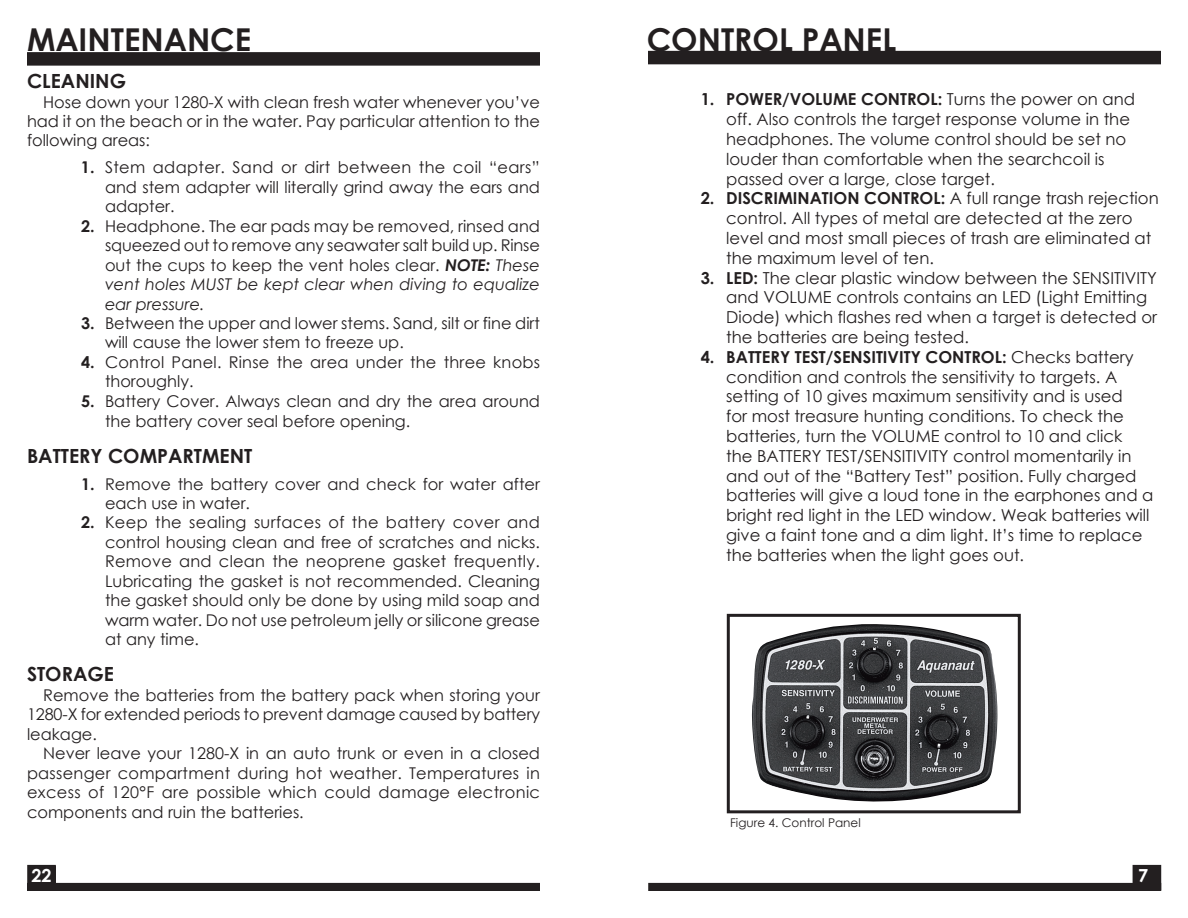
<style>
.page{position:relative;width:1188px;height:918px;background:#fff}
.page>*{position:absolute;margin:0;border:0;box-sizing:border-box;transform-origin:0 0}
.t1{font:700 31.5px "Century Gothic";color:#231f20}
.t2{font:700 19.5px "Century Gothic";color:#231f20}
.t3{font:700 18px "Century Gothic";color:#fff}
.t4{font:16.5px/19.8px "Century Gothic";color:#231f20}
.t5{font:16.2px/19.5px "Century Gothic";color:#231f20;text-align:justify}
.t6{font:12px "Century Gothic";color:#231f20}
.s1{font-weight:700}
.s2{font-weight:700;font-style:italic}
.s3{font-style:italic}
</style>
<div class="page">
<div style="left:28px;top:866px;width:27px;height:24px;background:#231f20"></div>
<div style="left:27px;top:865px;width:29px;height:25px;border:2px solid #231f20"></div>
<div style="left:28px;top:884px;width:511px;height:6px;background:#231f20"></div>
<div style="left:27px;top:883px;width:513px;height:8px;border:2px solid #231f20"></div>
<div style="left:1133px;top:866px;width:27px;height:24px;background:#231f20"></div>
<div style="left:1133px;top:865px;width:28px;height:25px;border:2px solid #231f20"></div>
<div style="left:649px;top:884px;width:511px;height:6px;background:#231f20"></div>
<div style="left:648px;top:883px;width:513px;height:8px;border:2px solid #231f20"></div>
<div style="left:649px;top:52px;width:511px;height:12px;background:#231f20"></div>
<div style="left:648px;top:51px;width:513px;height:13px;border:2px solid #231f20"></div>
<div style="left:727px;top:614px;width:294px;height:199px;border:3px solid #231f20"></div>
<div style="left:28px;top:53px;width:511px;height:12px;background:#231f20"></div>
<div style="left:27px;top:52px;width:513px;height:14px;border:2px solid #231f20"></div>
<img style="left:751px;top:624px;width:247px;height:178px">
<h1 class="t1" style="left:27px;top:19px;width:226px">MAINTENANCE</h1>
<p class="t2" style="left:27px;top:69px;width:101px">CLEANING</p>
<p class="t5" style="left:27px;top:92px;width:515px;text-indent:16px">Hose down your 1280-X with clean fresh water whenever you’ve had it on the beach or in the water. Pay particular attention to the following areas:</p>
<p class="t5" style="left:105px;top:158px;width:437px;text-indent:-24px"><span class="s1">1.</span> Stem adapter. Sand or dirt between the coil “ears” and stem adapter will literally grind away the ears and adapter.</p>
<p class="t5" style="left:105px;top:216px;width:437px;text-indent:-24px"><span class="s1">2.</span> Headphone. The ear pads may be removed, rinsed and squeezed out to remove any seawater salt build up. Rinse out the cups to keep the vent holes clear. <span class="s2">NOTE:</span> <span class="s3">These vent holes MUST be kept clear when diving to equalize ear pressure.</span></p>
<p class="t5" style="left:105px;top:313px;width:436px;text-indent:-24px"><span class="s1">3.</span> Between the upper and lower stems. Sand, silt or fine dirt will cause the lower stem to freeze up.</p>
<p class="t5" style="left:105px;top:352px;width:437px;text-indent:-24px"><span class="s1">4.</span> Control Panel. Rinse the area under the three knobs thoroughly.</p>
<p class="t5" style="left:105px;top:391px;width:437px;text-indent:-24px"><span class="s1">5.</span> Battery Cover. Always clean and dry the area around the battery cover seal before opening.</p>
<p class="t2" style="left:27px;top:443px;width:227px">BATTERY COMPARTMENT</p>
<p class="t5" style="left:105px;top:474px;width:437px;text-indent:-24px"><span class="s1">1.</span> Remove the battery cover and check for water after each use in water.</p>
<p class="t5" style="left:105px;top:513px;width:437px;text-indent:-24px"><span class="s1">2.</span> Keep the sealing surfaces of the battery cover and control housing clean and free of scratches and nicks.<br>Remove and clean the neoprene gasket frequently.<br>Lubricating the gasket is not recommended. Cleaning the gasket should only be done by using mild soap and warm water. Do not use petroleum jelly or silicone grease at any time.</p>
<p class="t2" style="left:27px;top:662px;width:88px">STORAGE</p>
<p class="t5" style="left:27px;top:685px;width:515px;text-indent:16px">Remove the batteries from the battery pack when storing your 1280-X for extended periods to prevent damage caused by battery leakage.</p>
<p class="t5" style="left:27px;top:743px;width:515px;text-indent:16px">Never leave your 1280-X in an auto trunk or even in a closed passenger compartment during hot weather. Temperatures in excess of 120°F are possible which could damage electronic components and ruin the batteries.</p>
<h1 class="t1" style="left:647px;top:19px;width:251px">CONTROL PANEL</h1>
<p class="t4" style="left:726px;top:89px;width:410px;text-indent:-26px"><span class="s1">1. POWER/VOLUME CONTROL:</span> Turns the power on and off. Also controls the target response volume in the headphones. The volume control should be set no louder than comfortable when the searchcoil is passed over a large, close target.</p>
<p class="t4" style="left:726px;top:188px;width:434px;text-indent:-25px"><span class="s1">2. DISCRIMINATION CONTROL:</span> A full range trash rejection control. All types of metal are detected at the zero level and most small pieces of trash are eliminated at the maximum level of ten.</p>
<p class="t4" style="left:726px;top:267px;width:432px;text-indent:-25px"><span class="s1">3. LED:</span> The clear plastic window between the SENSITIVITY and VOLUME controls contains an LED (Light Emitting Diode) which flashes red when a target is detected or the batteries are being tested.</p>
<p class="t4" style="left:726px;top:347px;width:429px;text-indent:-25px"><span class="s1">4. BATTERY TEST/SENSITIVITY CONTROL:</span> Checks battery condition and controls the sensitivity to targets. A setting of 10 gives maximum sensitivity and is used<br>for most treasure hunting conditions. To check the batteries, turn the VOLUME control to 10 and click<br>the BATTERY TEST/SENSITIVITY control momentarily in and out of the “Battery Test” position. Fully charged batteries will give a loud tone in the earphones and a bright red light in the LED window. Weak batteries will give a faint tone and a dim light. It’s time to replace the batteries when the light goes out.</p>
<p class="t6" style="left:730px;top:816px;width:132px">Figure 4. Control Panel</p>
<p class="t3" style="left:32px;top:864px;width:22px">22</p>
<p class="t3" style="left:1138px;top:864px;width:12px">7</p>
</div>
